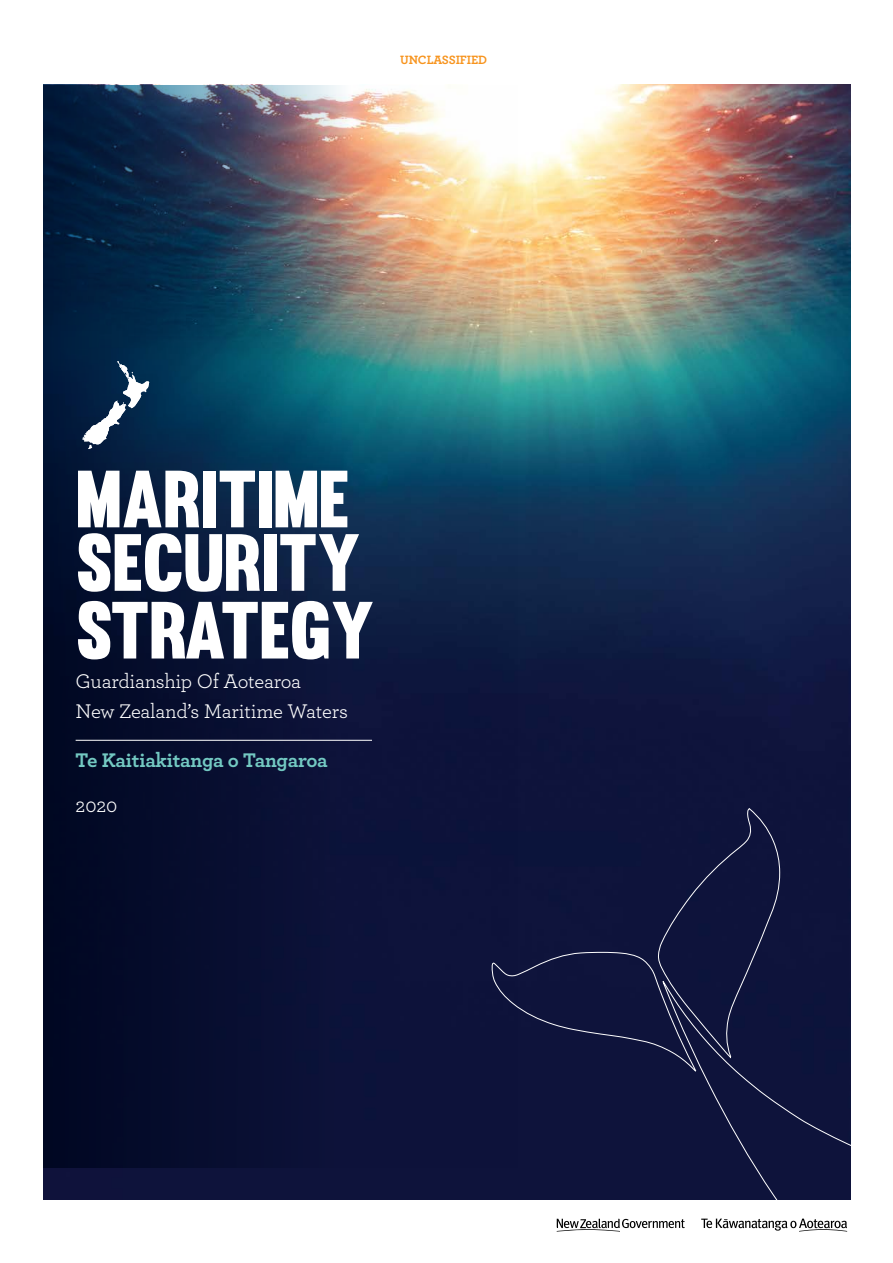
<style>
.page{position:relative;width:893px;height:1263px;background:#fff}
.page>*{position:absolute;margin:0;border:0;box-sizing:border-box;transform-origin:0 0}
.t1{font:79.35px/65.6px "Muro";letter-spacing:-.01em;color:#fff}
.t2{font:20.7px/29.8px "Archer";letter-spacing:-.01em;color:#fff}
.t3{font:700 20.7px "Archer";letter-spacing:-.015em;color:#73c9c2}
.t4{font:700 12.6px "Archer";letter-spacing:-.01em;color:#f7941e}
</style>
<div class="page">
<img style="left:44px;top:85px;width:806px;height:1114px">
<img style="left:44px;top:85px;width:474px;height:1083px">
<svg style="left:82px;top:361px;width:67px;height:88px"></svg>
<svg style="left:492px;top:801px;width:359px;height:431px;background:#1c2147"></svg>
<svg style="left:701px;top:1218px;width:146px;height:14px"></svg>
<svg style="left:557px;top:1218px;width:128px;height:14px"></svg>
<hr style="left:76px;top:740px;width:296px;height:1px;background:#fff">
<p class="t4" style="left:400px;top:50px;width:89px">UNCLASSIFIED</p>
<h1 class="t1" style="left:76px;top:466px;width:301px">MARITIME<br>SECURITY<br>STRATEGY</h1>
<p class="t2" style="left:76px;top:665px;width:274px">Guardianship Of Aotearoa<br>New Zealand’s Maritime Waters</p>
<p class="t3" style="left:76px;top:743px;width:254px">Te Kaitiakitanga o Tangaroa</p>
<p class="t2" style="left:76px;top:789px;width:43px">2020</p>
</div>
